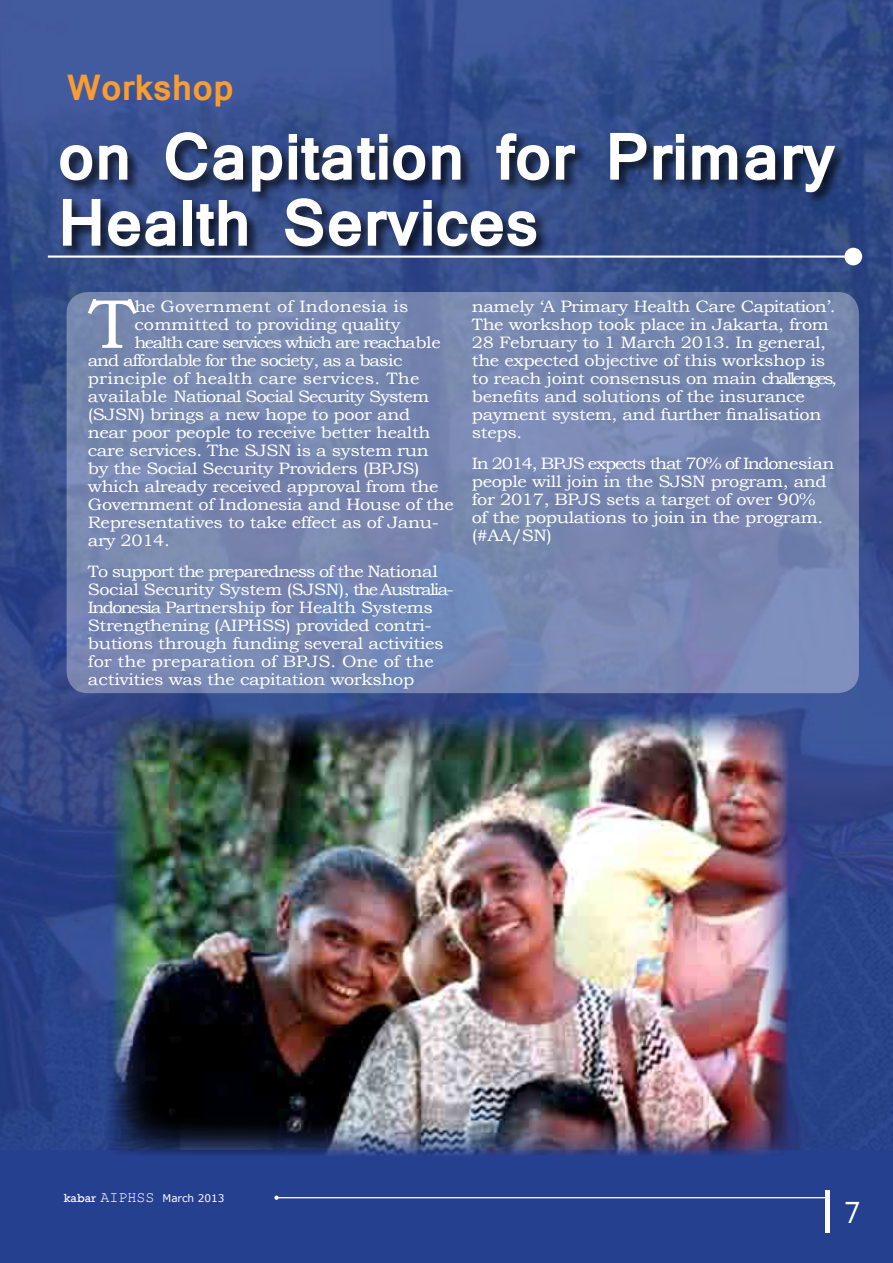
<style>
.page{position:relative;width:893px;height:1263px;background:#25408f}
.page>*{position:absolute;margin:0;border:0;box-sizing:border-box;transform-origin:0 0}
.t1{font:69.3px "Bookman Old Style";color:#fff;scale:1.1 1}
.t2{font:700 63px/66px "Mangal";letter-spacing:-.01em;color:#fff}
.t3{font:700 34.5px "Mangal";color:#f99d31}
.t4{font:30px "Segoe UI";color:#fff}
.t5{font:16.5px/18px "Bookman Old Style";letter-spacing:-.02em;color:#fff;scale:1.1 1}
.t6{font:16.5px "Bookman Old Style";letter-spacing:.01em;color:#fff;scale:1.1 1}
.t7{font:16.5px "Bookman Old Style";letter-spacing:-.05em;color:#fff;scale:1.1 1}
.t8{font:16.5px "Bookman Old Style";letter-spacing:-.08em;color:#fff;scale:1.1 1}
.t9{font:16.5px "Bookman Old Style";letter-spacing:-.06em;color:#fff;scale:1.1 1}
.t10{font:10.5px "Verdana";color:#fff}
.s1{font-family:"Rockwell";font-size:12px}
.s2{font-family:"Rod";font-size:15px}
</style>
<div class="page">
<img style="left:0;top:0;width:893px;height:1150px">
<div style="left:67px;top:292px;width:792px;height:401px;background:linear-gradient(to right,#7888b1,#7786b1);border-radius:21px"></div>
<div style="left:58px;top:130px;width:790px;height:130px;background:#000;opacity:.75"></div>
<img style="left:0;top:189px;width:1px;height:344px">
<img style="left:111px;top:712px;width:677px;height:443px">
<div style="left:844px;top:248px;width:18px;height:17px;background:#fff;border-radius:9px"></div>
<hr style="left:825px;top:1191px;width:4px;height:42px;background:#fff">
<svg style="left:274px;top:1195px;width:551px;height:5px"></svg>
<h3 class="t3" style="left:67px;top:55px;width:168px">Workshop</h3>
<h2 class="t2" style="left:57px;top:121px;width:780px">on Capitation for Primary<br>Health Services</h2>
<h1 class="t1" style="left:89px;top:279px;width:44px">T</h1>
<p class="t6" style="left:134px;top:295px;width:251px">he Government of Indonesia is</p>
<p class="t5" style="left:134px;top:315px;width:244px">committed to providing quality</p>
<p class="t8" style="left:134px;top:331px;width:280px">health care services which are reachable</p>
<p class="t9" style="left:88px;top:349px;width:288px">and affordable for the society, as a basic</p>
<p class="t6" style="left:88px;top:367px;width:303px">principle of health care services. The</p>
<p class="t7" style="left:88px;top:385px;width:312px">available National Social Security System</p>
<p class="t5" style="left:88px;top:405px;width:295px">(SJSN) brings a new hope to poor and</p>
<p class="t5" style="left:88px;top:423px;width:313px">near poor people to receive better health</p>
<p class="t5" style="left:88px;top:441px;width:311px">care services. The SJSN is a system run</p>
<p class="t5" style="left:88px;top:459px;width:303px">by the Social Security Providers (BPJS)</p>
<p class="t5" style="left:88px;top:477px;width:320px">which already received approval from the</p>
<p class="t5" style="left:88px;top:495px;width:334px">Government of Indonesia and House of the</p>
<p class="t5" style="left:88px;top:513px;width:321px">Representatives to take effect as of Janu-</p>
<p class="t5" style="left:88px;top:531px;width:76px">ary 2014.</p>
<p class="t5" style="left:88px;top:562px;width:334px">To support the preparedness of the National Social Security System (SJSN), the Australia-Indonesia Partnership for Health Systems Strengthening (AIPHSS) provided contri&shy;butions through funding several activities for the preparation of BPJS. One of the activities was the capitation workshop</p>
<p class="t5" style="left:472px;top:297px;width:333px">namely ‘A Primary Health Care Capitation’.<br>The workshop took place in Jakarta, from 28 February to 1 March 2013. In general, the expected objective of this workshop is to reach joint consensus on main challenges, benefits and solutions of the insurance payment system, and further finalisation steps.</p>
<p class="t5" style="left:472px;top:454px;width:331px">In 2014, BPJS expects that 70% of Indonesian people will join in the SJSN program, and for 2017, BPJS sets a target of over 90% of the populations to join in the program. (#AA/SN)</p>
<p class="t10" style="left:64px;top:1191px;width:162px"><span class="s1">kabar</span> <span class="s2">AIPHSS</span> March 2013</p>
<h3 class="t4" style="left:844px;top:1191px;width:18px">7</h3>
</div>
